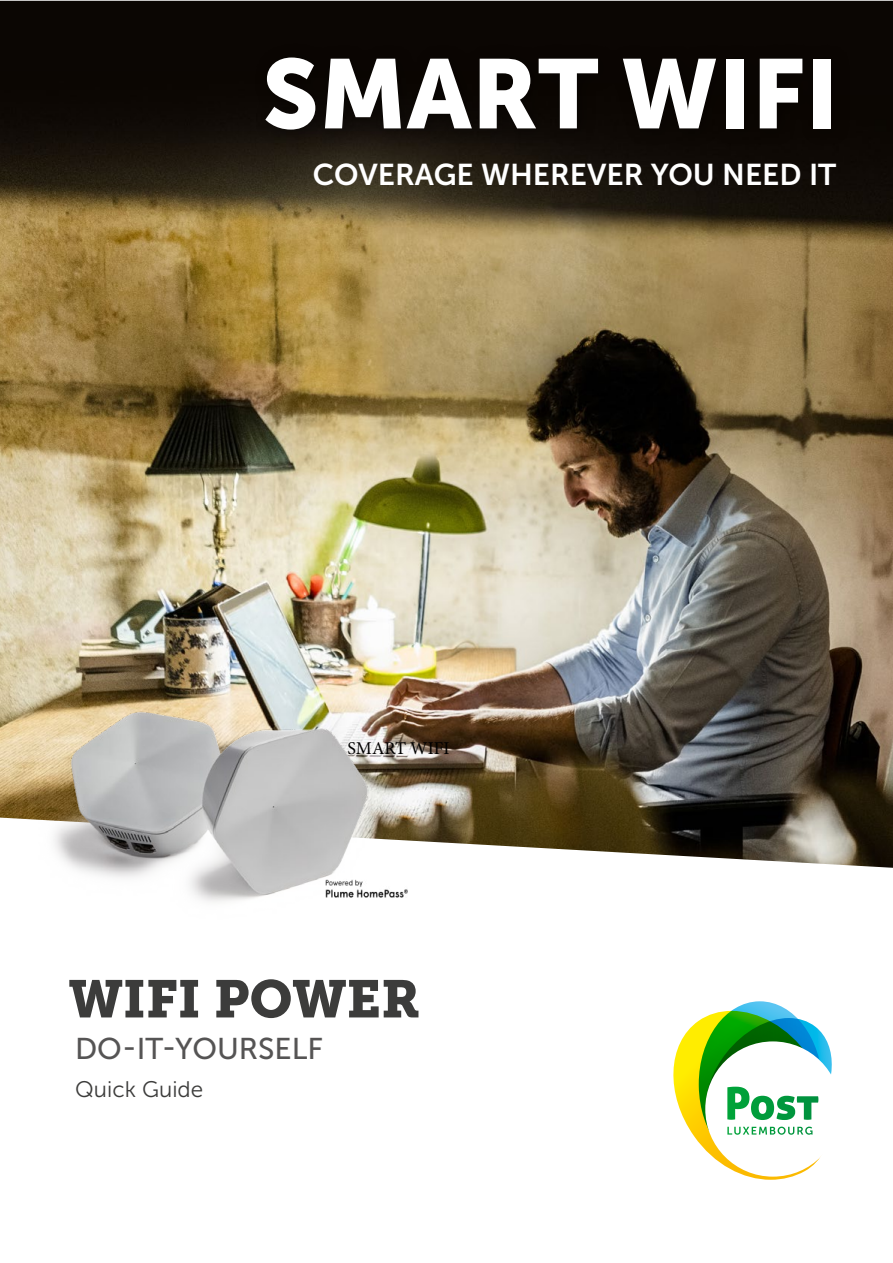
<style>
.page{position:relative;width:893px;height:1263px;background:#fff}
.page>*{position:absolute;margin:0;border:0;box-sizing:border-box;transform-origin:0 0}
.t1{font:97.5px "Museo Sans 900";color:#fff}
.t2{font:52.5px "Museo Slab 900";color:#3c3c3b}
.t3{font:30px "Museo Sans 700";color:#fff}
.t4{font:30px "Museo Sans 500";color:#555454}
.t5{font:22.5px "Museo Sans 300";color:#3c3c3b}
.t6{font:18px "Minion Pro";color:#000}
</style>
<div class="page">
<svg style="left:673px;top:1001px;width:159px;height:179px"></svg>
<img style="left:0;top:1px;width:893px;height:867px">
<img style="left:32px;top:698px;width:354px;height:204px">
<div style="left:252px;top:42px;width:599px;height:108px;background:#0a0502"></div>
<img style="left:325px;top:880px;width:82px;height:19px">
<h1 class="t1" style="left:262px;top:39px;width:578px">SMART WIFI</h1>
<p class="t3" style="left:313px;top:158px;width:525px">COVERAGE WHEREVER YOU NEED IT</p>
<p class="t6" style="left:348px;top:737px;width:103px">SMART WIFI</p>
<h2 class="t2" style="left:69px;top:968px;width:353px">WIFI POWER</h2>
<p class="t4" style="left:75px;top:1032px;width:250px">DO-IT-YOURSELF</p>
<p class="t5" style="left:75px;top:1077px;width:130px">Quick Guide</p>
</div>
